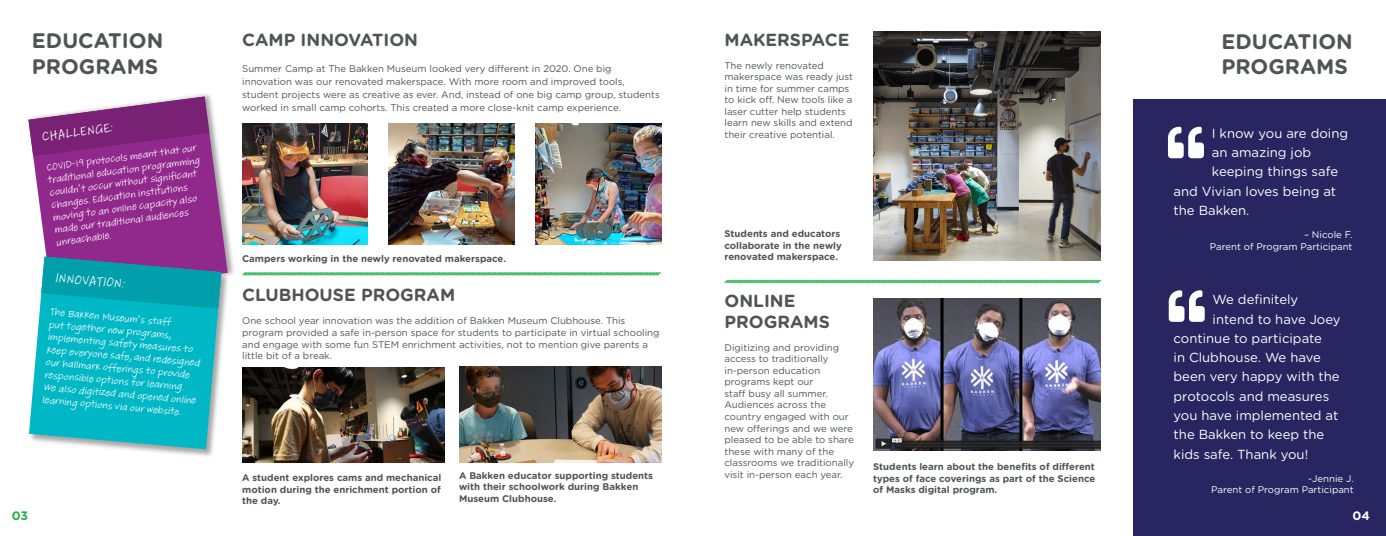
<style>
.page{position:relative;width:1386px;height:536px;background:#fff}
.page>*{position:absolute;margin:0;border:0;box-sizing:border-box;transform-origin:0 0}
.t1{font:700 21px/25.2px "Gotham Rounded";color:#525454}
.t2{font:700 17.5px/21px "Gotham Rounded";color:#525454}
.t3{font:14px "Adobe Handwriting Tiffany";color:#fff}
.t4{font:13.12px "Gotham Rounded";color:#fff}
.t5{font:700 12.25px "Gotham Rounded";color:#22ae4e}
.t6{font:700 12.25px "Gotham Rounded";color:#fff}
.t7{font:10.5px/12.6px "Adobe Handwriting Tiffany";color:#fff}
.t8{font:9.62px/11.5px "Gotham Rounded";color:#525454}
.t9{font:700 9.62px/11.5px "Gotham Rounded";color:#525454}
.t10{font:9.62px/11.5px "Gotham Rounded";color:#fff;text-align:right}
</style>
<div class="page">
<div style="left:28px;top:92px;width:208px;height:208px;background:#000;opacity:.35"></div>
<svg style="left:28px;top:96px;width:200px;height:160px;fill:#91298c"></svg>
<svg style="left:28px;top:96px;width:181px;height:60px"></svg>
<img style="left:536px;top:123px;width:126px;height:121px">
<img style="left:389px;top:123px;width:126px;height:121px">
<img style="left:242px;top:123px;width:126px;height:121px">
<svg style="left:242px;top:272px;width:419px;height:4px"></svg>
<img style="left:459px;top:366px;width:203px;height:96px">
<img style="left:242px;top:367px;width:203px;height:96px">
<div style="left:28px;top:256px;width:202px;height:202px;background:#000;opacity:.35"></div>
<svg style="left:29px;top:256px;width:192px;height:193px;fill:#00b7c5"></svg>
<svg style="left:41px;top:256px;width:180px;height:52px"></svg>
<img style="left:873px;top:32px;width:228px;height:228px">
<svg style="left:724px;top:279px;width:377px;height:5px"></svg>
<img style="left:873px;top:298px;width:228px;height:153px">
<div style="left:1133px;top:99px;width:253px;height:437px;background:#282561"></div>
<svg style="left:1168px;top:127px;width:36px;height:31px"></svg>
<svg style="left:1169px;top:290px;width:36px;height:32px"></svg>
<h1 class="t1" style="left:32px;top:27px;width:133px">EDUCATION<br>PROGRAMS</h1>
<h3 class="t3" style="left:41px;top:126px;width:73px;rotate:-7deg">CHALLENGE:</h3>
<p class="t7" style="left:46px;top:160px;width:155px;rotate:-7deg">COVID-19 protocols meant that our traditional education programming couldn’t occur without significant changes. Education institutions moving to an online capacity also made our traditional audiences unreachable.</p>
<h3 class="t3" style="left:56px;top:268px;width:71px;rotate:5deg">INNOVATION:</h3>
<p class="t7" style="left:51px;top:305px;width:155px;rotate:5deg">The Bakken Museum’s staff<br>put together new programs, implementing safety measures to keep everyone safe, and redesigned our hallmark offerings to provide responsible options for learning.<br>We also digitized and opened online learning options via our website.</p>
<p class="t5" style="left:12px;top:507px;width:18px">03</p>
<h2 class="t2" style="left:242px;top:28px;width:177px">CAMP INNOVATION</h2>
<p class="t8" style="left:242px;top:61px;width:419px;line-height:13.1px">Summer Camp at The Bakken Museum looked very different in 2020. One big innovation was our renovated makerspace. With more room and improved tools, student projects were as creative as ever. And, instead of one big camp group, students worked in small camp cohorts. This created a more close-knit camp experience.</p>
<p class="t9" style="left:242px;top:252px;width:266px">Campers working in the newly renovated makerspace.</p>
<h2 class="t2" style="left:242px;top:284px;width:215px">CLUBHOUSE PROGRAM</h2>
<p class="t8" style="left:242px;top:314px;width:419px">One school year innovation was the addition of Bakken Museum Clubhouse. This program provided a safe in-person space for students to participate in virtual schooling and engage with some fun STEM enrichment activities, not to mention give parents a little bit of a break.</p>
<p class="t9" style="left:242px;top:471px;width:201px;text-align:justify">A student explores cams and mechanical motion during the enrichment portion of the day.</p>
<p class="t9" style="left:459px;top:469px;width:196px">A Bakken educator supporting students with their schoolwork during Bakken<br>Museum Clubhouse.</p>
<h2 class="t2" style="left:724px;top:28px;width:127px">MAKERSPACE</h2>
<p class="t8" style="left:724px;top:59px;width:130px">The newly renovated makerspace was ready just in time for summer camps to kick off. New tools like a laser cutter help students learn new skills and extend their creative potential.</p>
<p class="t9" style="left:725px;top:227px;width:119px">Students and educators collaborate in the newly renovated makerspace.</p>
<h2 class="t2" style="left:724px;top:289px;width:107px">ONLINE<br>PROGRAMS</h2>
<p class="t8" style="left:724px;top:341px;width:131px">Digitizing and providing access to traditionally in-person education programs kept our<br>staff busy all summer.<br>Audiences across the country engaged with our new offerings and we were pleased to be able to share these with many of the classrooms we traditionally visit in-person each year.</p>
<p class="t9" style="left:873px;top:460px;width:224px;text-align:justify">Students learn about the benefits of different types of face coverings as part of the Science of Masks digital program.</p>
<h1 class="t1" style="left:1221px;top:28px;width:133px">EDUCATION<br>PROGRAMS</h1>
<h3 class="t4" style="left:1212px;top:124px;width:138px">I know you are doing</h3>
<h3 class="t4" style="left:1212px;top:143px;width:101px">an amazing job</h3>
<h3 class="t4" style="left:1212px;top:163px;width:128px">keeping things safe</h3>
<h3 class="t4" style="left:1174px;top:182px;width:164px">and Vivian loves being at</h3>
<h3 class="t4" style="left:1174px;top:201px;width:77px">the Bakken.</h3>
<p class="t10" style="left:1210px;top:228px;width:144px">– Nicole F.<br>Parent of Program Participant</p>
<h3 class="t4" style="left:1213px;top:290px;width:87px">We definitely</h3>
<h3 class="t4" style="left:1213px;top:310px;width:130px">intend to have Joey</h3>
<h3 class="t4" style="left:1174px;top:329px;width:150px">continue to participate</h3>
<h3 class="t4" style="left:1174px;top:348px;width:149px">in Clubhouse. We have</h3>
<h3 class="t4" style="left:1174px;top:367px;width:167px">been very happy with the</h3>
<h3 class="t4" style="left:1174px;top:387px;width:157px">protocols and measures</h3>
<h3 class="t4" style="left:1174px;top:406px;width:166px">you have implemented at</h3>
<h3 class="t4" style="left:1174px;top:425px;width:152px">the Bakken to keep the</h3>
<h3 class="t4" style="left:1174px;top:444px;width:136px">kids safe. Thank you!</h3>
<p class="t10" style="left:1211px;top:472px;width:144px">-Jennie J.<br>Parent of Program Participant</p>
<p class="t6" style="left:1353px;top:507px;width:19px">04</p>
</div>
